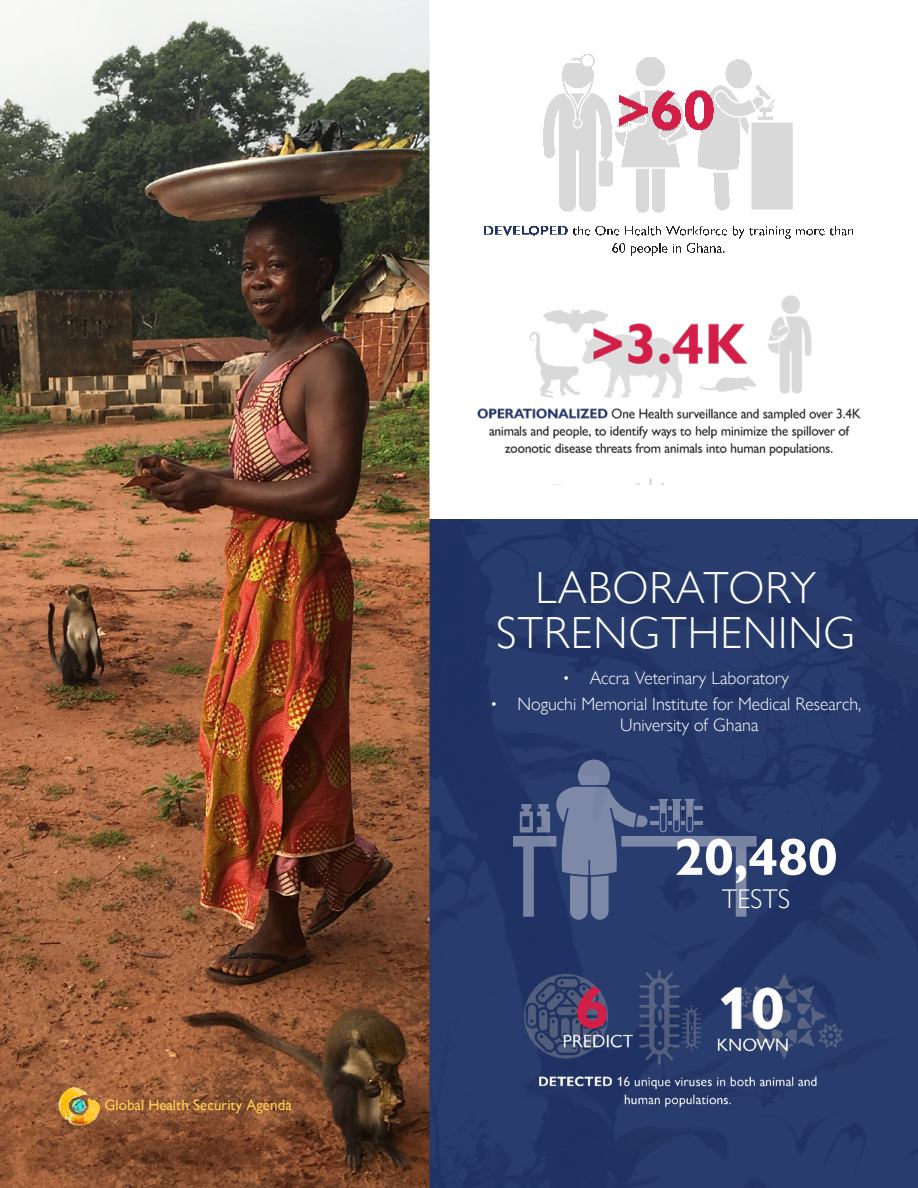
<style>
.page{position:relative;width:918px;height:1188px;background:#fff}
.page>*{position:absolute;margin:0;border:0;box-sizing:border-box;transform-origin:0 0}
.t1{font:700 52.5px "Gill Sans Nova";color:#fff}
.t2{font:300 45px/45px "Gill Sans Nova";letter-spacing:.02em;color:#fff;text-align:center}
.t3{font:300 27px "Gill Sans Nova";color:#fff}
.t4{font:300 18px/21.6px "Gill Sans Nova";color:#fff}
.t5{font:15px "Gill Sans Nova";color:#ffd050}
</style>
<div class="page">
<div style="left:430px;top:519px;width:488px;height:669px;background:#283c6d"></div>
<img style="left:0;top:0;width:430px;height:1188px">
<img style="left:54px;top:1086px;width:47px;height:40px">
<img style="left:484px;top:54px;width:369px;height:202px">
<img style="left:477px;top:295px;width:384px;height:189px">
<img style="left:524px;top:970px;width:319px;height:146px">
<svg style="left:513px;top:760px;width:244px;height:160px"></svg>
<p class="t5" style="left:104px;top:1096px;width:189px">Global Health Security Agenda</p>
<h2 class="t2" style="left:497px;top:566px;width:360px">LABORATORY<br>STRENGTHENING</h2>
<p class="t4" style="left:563px;top:667px;width:228px">• Accra Veterinary Laboratory</p>
<p class="t4" style="left:620px;top:693px;width:242px;text-indent:-130px">• Noguchi Memorial Institute for Medical Research,<br>University of Ghana</p>
<h1 class="t1" style="left:674px;top:826px;width:165px">20,480</h1>
<h3 class="t3" style="left:722px;top:884px;width:70px">TESTS</h3>
</div>
